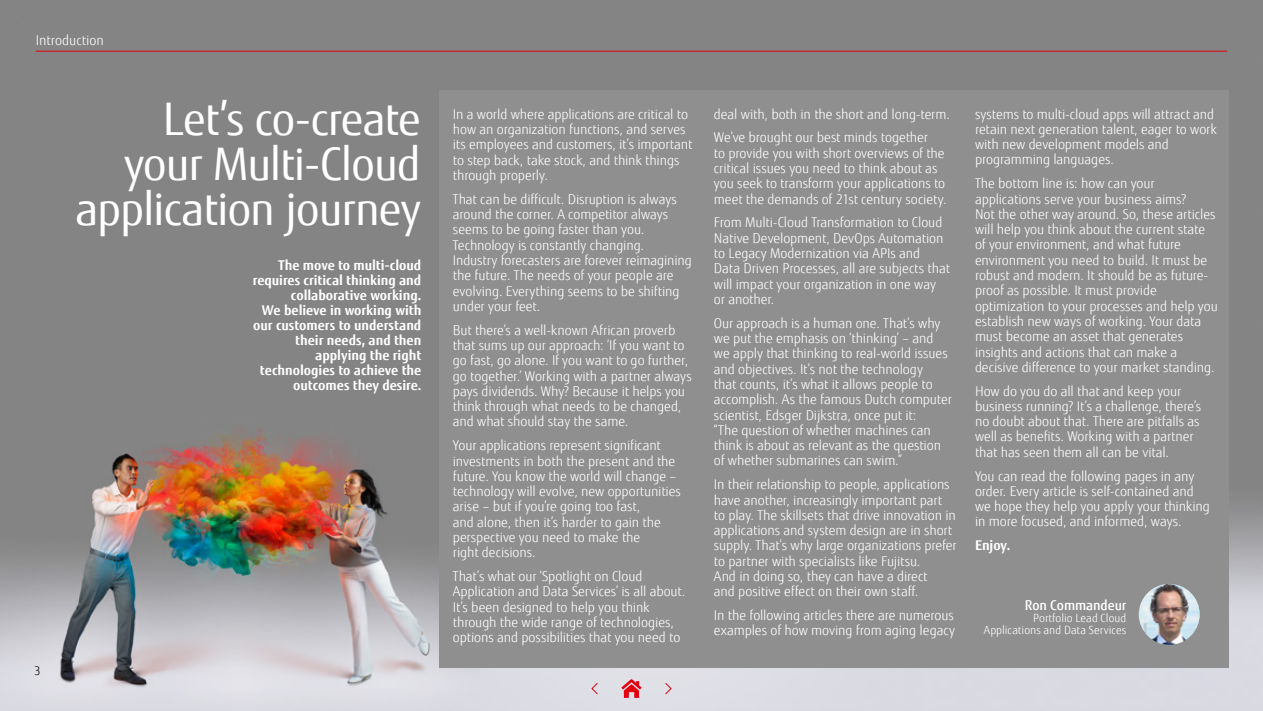
<style>
.page{position:relative;width:1263px;height:711px;background:#fff}
.page>*{position:absolute;margin:0;border:0;box-sizing:border-box;transform-origin:0 0}
.t1{font:45px/45px "Fujitsu Sans";letter-spacing:-.02em;color:#fff;text-align:right}
.t2{font:300 13.5px/15.3px "Fujitsu Sans";letter-spacing:-.005em;color:#fff}
.t3{font:700 13.5px/15px "Fujitsu Sans";letter-spacing:-.005em;color:#fff;text-align:right}
.t4{font:500 13.5px "Fujitsu Sans";letter-spacing:-.005em;color:#fff}
.t5{font:300 12px "Fujitsu Sans";color:#000}
.t6{font:300 11.25px/12px "Fujitsu Sans";color:#fff;text-align:right}
</style>
<div class="page">
<img style="left:0;top:0;width:1263px;height:711px">
<img style="left:0;top:305px;width:479px;height:405px">
<div style="left:439px;top:90px;width:789px;height:578px;background:#908f8f"></div>
<hr style="left:36px;top:51px;width:1191px;height:1px;background:#e3000f">
<img style="left:1139px;top:584px;width:61px;height:61px;border-radius:30px">
<svg style="left:621px;top:679px;width:21px;height:19px"></svg>
<svg style="left:664px;top:682px;width:8px;height:13px"></svg>
<svg style="left:591px;top:682px;width:8px;height:13px"></svg>
<p class="t2" style="left:36px;top:33px;width:70px">Introduction</p>
<h1 class="t1" style="left:75px;top:97px;width:347px">Let’s co-create your Multi-Cloud application journey</h1>
<p class="t3" style="left:253px;top:258px;width:170px">The move to multi-cloud requires critical thinking and collaborative working.<br>We believe in working with our customers to understand their needs, and then applying the right technologies to achieve the outcomes they desire.</p>
<p class="t5" style="left:34px;top:664px;width:8px">3</p>
<p class="t2" style="left:453px;top:107px;width:241px">In a world where applications are critical to how an organization functions, and serves its employees and customers, it’s important to step back, take stock, and think things through properly.</p>
<p class="t2" style="left:453px;top:192px;width:241px">That can be difficult. Disruption is always around the corner. A competitor always seems to be going faster than you.<br>Technology is constantly changing.<br>Industry forecasters are forever reimagining the future. The needs of your people are evolving. Everything seems to be shifting under your feet.</p>
<p class="t2" style="left:453px;top:322px;width:240px">But there’s a well-known African proverb that sums up our approach: ‘If you want to go fast, go alone. If you want to go further, go together.’ Working with a partner always pays dividends. Why? Because it helps you think through what needs to be changed, and what should stay the same.</p>
<p class="t2" style="left:453px;top:438px;width:230px">Your applications represent significant investments in both the present and the future. You know the world will change – technology will evolve, new opportunities arise – but if you’re going too fast,<br>and alone, then it’s harder to gain the perspective you need to make the<br>right decisions.</p>
<p class="t2" style="left:453px;top:569px;width:234px">That’s what our ‘Spotlight on Cloud Application and Data Services’ is all about.<br>It’s been designed to help you think through the wide range of technologies, options and possibilities that you need to</p>
<p class="t2" style="left:714px;top:102px;width:237px;line-height:23.9px">deal with, both in the short and long-term.<br>We’ve brought our best minds together</p>
<p class="t2" style="left:714px;top:146px;width:234px">to provide you with short overviews of the critical issues you need to think about as you seek to transform your applications to meet the demands of 21st century society.</p>
<p class="t2" style="left:714px;top:215px;width:238px">From Multi-Cloud Transformation to Cloud Native Development, DevOps Automation to Legacy Modernization via APIs and<br>Data Driven Processes, all are subjects that will impact your organization in one way or another.</p>
<p class="t2" style="left:714px;top:315px;width:239px">Our approach is a human one. That’s why we put the emphasis on ‘thinking’ – and we apply that thinking to real-world issues and objectives. It’s not the technology<br>that counts, it’s what it allows people to accomplish. As the famous Dutch computer scientist, Edsger Dijkstra, once put it:<br>“The question of whether machines can think is about as relevant as the question of whether submarines can swim.”</p>
<p class="t2" style="left:714px;top:477px;width:244px">In their relationship to people, applications have another, increasingly important part<br>to play. The skillsets that drive innovation in applications and system design are in short supply. That’s why large organizations prefer to partner with specialists like Fujitsu.<br>And in doing so, they can have a direct<br>and positive effect on their own staff.</p>
<p class="t2" style="left:714px;top:608px;width:243px">In the following articles there are numerous examples of how moving from aging legacy</p>
<p class="t2" style="left:975px;top:106px;width:243px">systems to multi-cloud apps will attract and retain next generation talent, eager to work with new development models and programming languages.</p>
<p class="t2" style="left:975px;top:176px;width:244px">The bottom line is: how can your applications serve your business aims?<br>Not the other way around. So, these articles will help you think about the current state of your environment, and what future environment you need to build. It must be robust and modern. It should be as future&shy;proof as possible. It must provide optimization to your processes and help you establish new ways of working. Your data must become an asset that generates insights and actions that can make a decisive difference to your market standing.</p>
<p class="t2" style="left:975px;top:383px;width:228px">How do you do all that and keep your business running? It’s a challenge, there’s no doubt about that. There are pitfalls as well as benefits. Working with a partner that has seen them all can be vital.</p>
<p class="t2" style="left:975px;top:468px;width:236px">You can read the following pages in any order. Every article is self-contained and we hope they help you apply your thinking in more focused, and informed, ways.</p>
<p class="t3" style="left:975px;top:538px;width:37px">Enjoy.</p>
<p class="t4" style="left:1025px;top:597px;width:103px">Ron Commandeur</p>
<p class="t6" style="left:984px;top:612px;width:144px">Portfolio Lead Cloud<br>Applications and Data Services</p>
</div>
